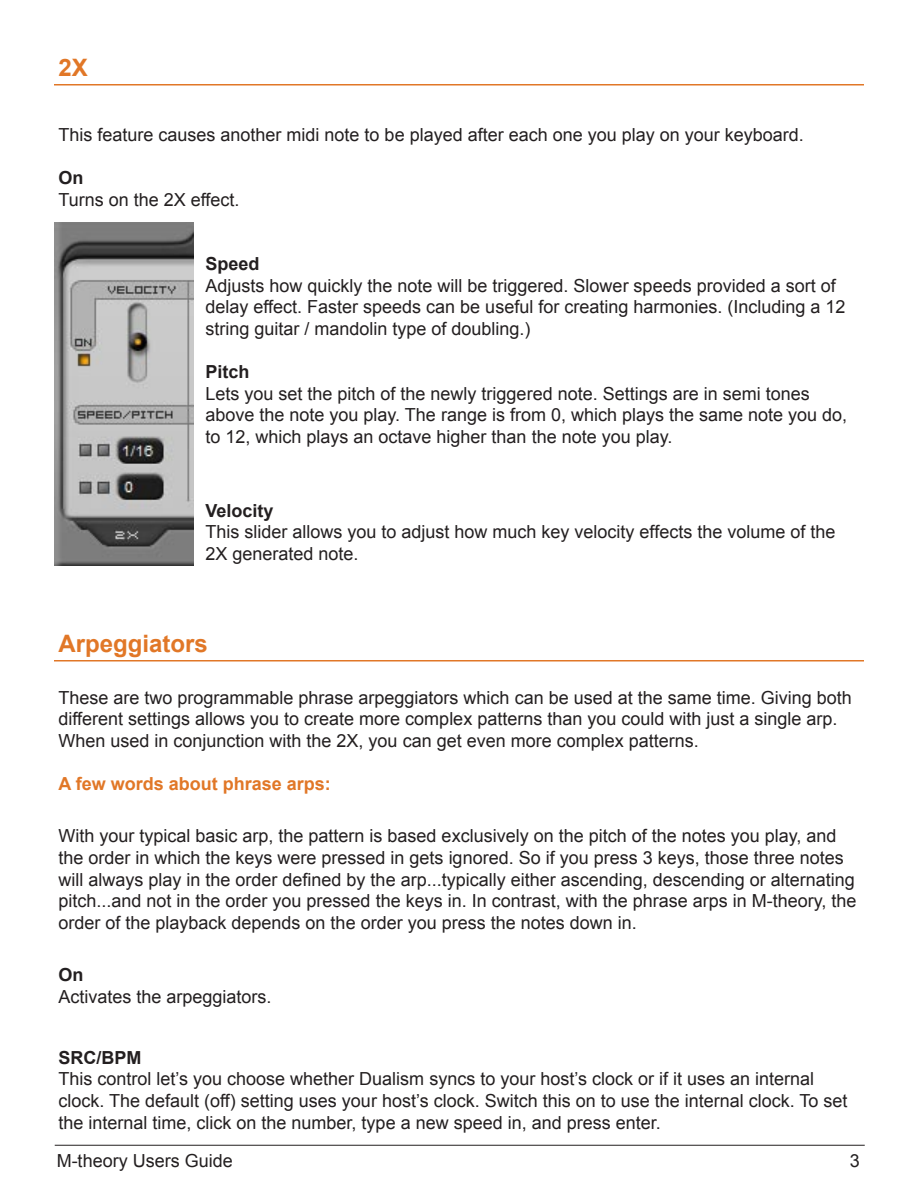
<style>
.page{position:relative;width:918px;height:1188px;background:#fff}
.page>*{position:absolute;margin:0;border:0;box-sizing:border-box;transform-origin:0 0}
.Body_Text{font:700 24px "Arial";color:#e17727}
.Body_Text-2{font:18px/21.6px "Arial";color:#231f20}
.Body_Text-3{font:700 18px "Arial";color:#e17727}
.s1{font-weight:700}
</style>
<div class="page">
<hr style="left:55px;top:1145px;width:810px;height:1px;background:#231f20">
<hr style="left:54px;top:84px;width:810px;height:2px;background:#e17727">
<hr style="left:54px;top:660px;width:810px;height:2px;background:#e17727">
<img style="left:54px;top:222px;width:140px;height:344px">
<p class="Body_Text" style="left:58px;top:52px;width:31px">2X</p>
<p class="Body_Text-2" style="left:58px;top:124px;width:747px">This feature causes another midi note to be played after each one you play on your keyboard.</p>
<p class="Body_Text-2" style="left:58px;top:167px;width:183px"><span class="s1">On<br></span>Turns on the 2X effect.</p>
<p class="Body_Text-2" style="left:206px;top:253px;width:641px"><span class="s1">Speed<br></span>Adjusts how quickly the note will be triggered. Slower speeds provided a sort of delay effect. Faster speeds can be useful for creating harmonies. (Including a 12 string guitar / mandolin type of doubling.)</p>
<p class="Body_Text-2" style="left:206px;top:361px;width:643px"><span class="s1">Pitch<br></span>Lets you set the pitch of the newly triggered note. Settings are in semi tones above the note you play. The range is from 0, which plays the same note you do, to 12, which plays an octave higher than the note you play.</p>
<p class="Body_Text-2" style="left:206px;top:500px;width:631px"><span class="s1">Velocity<br></span>This slider allows you to adjust how much key velocity effects the volume of the<br>2X generated note.</p>
<p class="Body_Text" style="left:58px;top:627px;width:151px">Arpeggiators</p>
<p class="Body_Text-2" style="left:58px;top:687px;width:795px">These are two programmable phrase arpeggiators which can be used at the same time. Giving both different settings allows you to create more complex patterns than you could with just a single arp.<br>When used in conjunction with the 2X, you can get even more complex patterns.</p>
<p class="Body_Text-3" style="left:58px;top:772px;width:274px">A few words about phrase arps:</p>
<p class="Body_Text-2" style="left:58px;top:825px;width:800px">With your typical basic arp, the pattern is based exclusively on the pitch of the notes you play, and the order in which the keys were pressed in gets ignored. So if you press 3 keys, those three notes will always play in the order defined by the arp...typically either ascending, descending or alternating pitch...and not in the order you pressed the keys in. In contrast, with the phrase arps in M-theory, the order of the playback depends on the order you press the notes down in.</p>
<p class="Body_Text-2" style="left:58px;top:964px;width:215px"><span class="s1">On<br></span>Activates the arpeggiators.</p>
<p class="Body_Text-2" style="left:58px;top:1047px;width:791px"><span class="s1">SRC/BPM<br></span>This control let’s you choose whether Dualism syncs to your host’s clock or if it uses an internal clock. The default (off) setting uses your host’s clock. Switch this on to use the internal clock. To set the internal time, click on the number, type a new speed in, and press enter.</p>
<p class="Body_Text-2" style="left:57px;top:1150px;width:178px">M-theory Users Guide</p>
<p class="Body_Text-2" style="left:850px;top:1150px;width:12px">3</p>
</div>
